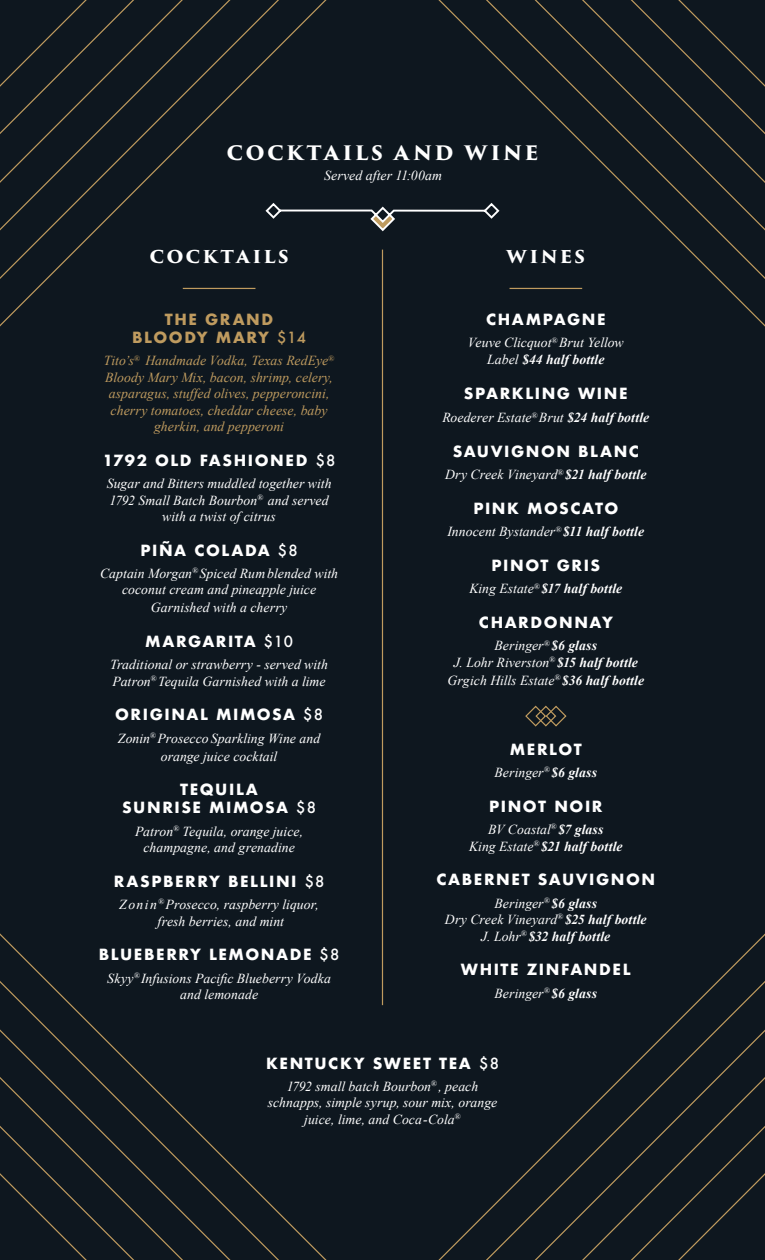
<style>
.page{position:relative;width:765px;height:1260px;background:#0e171f}
.page>*{position:absolute;margin:0;border:0;box-sizing:border-box;transform-origin:0 0}
.t1{font:700 22.5px "Trajan Pro 3";letter-spacing:.105em;color:#fff}
.t2{font:700 20px "Trajan Pro 3";letter-spacing:.105em;color:#fff}
.t3{font:700 15px "Futura";letter-spacing:.105em;color:#fff}
.t4{font:700 15px "Futura";letter-spacing:.1em;color:#bf9b5f}
.t5{font:italic 13.75px/16.5px "Times New Roman";letter-spacing:.005em;color:#fff;text-align:center}
.t6{font:italic 13.75px/16.5px "Times New Roman";letter-spacing:.005em;color:#bf9b5f;text-align:center}
.t7{font:italic 700 13.75px "Times New Roman";letter-spacing:.005em;color:#fff}
.s1{font-weight:500}
.s2{font-weight:700}
.s3{font-weight:400}
</style>
<div class="page">
<hr style="left:382px;top:250px;width:1px;height:755px;background:#bf9b5f">
<svg style="left:264px;top:201px;width:237px;height:32px;background:#252c33"></svg>
<hr style="left:183px;top:288px;width:72px;height:1px;background:#bf9b5f">
<hr style="left:510px;top:288px;width:72px;height:1px;background:#bf9b5f">
<svg style="left:524px;top:705px;width:43px;height:22px"></svg>
<p class="t1" style="left:226px;top:135px;width:314px">COCKTAILS AND WINE</p>
<p class="t5" style="left:324px;top:167px;width:119px">Served after 11:00am</p>
<p class="t2" style="left:149px;top:241px;width:141px">COCKTAILS</p>
<p class="t2" style="left:507px;top:241px;width:80px">WINES</p>
<p class="t4" style="left:165px;top:309px;width:110px">THE GRAND</p>
<p class="t4" style="left:132px;top:327px;width:175px">BLOODY MARY <span class="s1">$14</span></p>
<p class="t6" style="left:104px;top:352px;width:232px">Tito’s<sup>®</sup> Handmade Vodka, Texas RedEye<sup>® </sup>Bloody Mary Mix, bacon, shrimp, celery, asparagus, stuffed olives, pepperoncini, cherry tomatoes, cheddar cheese, baby gherkin, and pepperoni</p>
<p class="t3" style="left:103px;top:450px;width:234px">1792 OLD FASHIONED <span class="s1">$8</span></p>
<p class="t5" style="left:107px;top:475px;width:226px">Sugar and Bitters muddled together with<br>1792 Small Batch Bourbon<sup>®</sup> and served with a twist of citrus</p>
<p class="t3" style="left:141px;top:539px;width:159px">PIÑA COLADA <span class="s1">$8</span></p>
<p class="t5" style="left:100px;top:565px;width:239px">Captain Morgan<sup>®</sup> Spiced Rum blended with coconut cream and pineapple juice</p>
<p class="t5" style="left:151px;top:599px;width:138px">Garnished with a cherry</p>
<p class="t3" style="left:145px;top:630px;width:149px">MARGARITA <span class="s1">$10</span></p>
<p class="t5" style="left:110px;top:656px;width:219px;text-align:left">Traditional or strawberry - served with<br>Patron<sup>®</sup> Tequila Garnished with a lime</p>
<p class="t3" style="left:115px;top:704px;width:209px">ORIGINAL MIMOSA <span class="s1">$8</span></p>
<p class="t5" style="left:118px;top:729px;width:204px;line-height:18px">Zonin<sup>®</sup> Prosecco Sparkling Wine and orange juice cocktail</p>
<p class="t3" style="left:180px;top:779px;width:79px">TEQUILA</p>
<p class="t3" style="left:122px;top:797px;width:195px">SUNRISE MIMOSA <span class="s1">$8</span></p>
<p class="t5" style="left:135px;top:822px;width:170px">Patron<sup>®</sup> Tequila, orange juice, champagne, and grenadine</p>
<p class="t3" style="left:114px;top:870px;width:212px">RASPBERRY BELLINI <span class="s1">$8</span></p>
<p class="t5" style="left:119px;top:896px;width:201px">Zonin<sup>®</sup> Prosecco, raspberry liquor, fresh berries, and mint</p>
<p class="t3" style="left:99px;top:944px;width:242px">BLUEBERRY LEMONADE <span class="s1">$8</span></p>
<p class="t5" style="left:107px;top:969px;width:225px">Skyy<sup>®</sup> Infusions Pacific Blueberry Vodka and lemonade</p>
<p class="t3" style="left:486px;top:309px;width:121px">CHAMPAGNE</p>
<p class="t5" style="left:468px;top:334px;width:157px">Veuve Clicquot<sup>®</sup> Brut Yellow<br>Label <span class="s2">$44 half bottle</span></p>
<p class="t3" style="left:464px;top:382px;width:165px">SPARKLING WINE</p>
<p class="t5" style="left:442px;top:409px;width:209px">Roederer Estate<sup>®</sup> Brut <span class="s2">$24 half bottle</span></p>
<p class="t3" style="left:453px;top:441px;width:188px">SAUVIGNON BLANC</p>
<p class="t5" style="left:445px;top:466px;width:203px">Dry Creek Vineyard<sup>®</sup> <span class="s2">$21 half bottle</span></p>
<p class="t3" style="left:473px;top:498px;width:146px">PINK MOSCATO</p>
<p class="t5" style="left:447px;top:523px;width:198px">Innocent Bystander<sup>®</sup> <span class="s2">$11 half bottle</span></p>
<p class="t3" style="left:492px;top:555px;width:110px">PINOT GRIS</p>
<p class="t7" style="left:469px;top:579px;width:155px"><span class="s3">King Estate</span><sup>®</sup> $17 half bottle</p>
<p class="t3" style="left:479px;top:612px;width:136px">CHARDONNAY</p>
<p class="t5" style="left:495px;top:637px;width:104px">Beringer<sup>®</sup> <span class="s2">$6 glass</span></p>
<p class="t5" style="left:454px;top:654px;width:186px">J. Lohr Riverston<sup>®</sup> <span class="s2">$15 half bottle</span></p>
<p class="t5" style="left:448px;top:672px;width:198px">Grgich Hills Estate<sup>®</sup> <span class="s2">$36 half bottle</span></p>
<p class="t3" style="left:510px;top:738px;width:74px">MERLOT</p>
<p class="t5" style="left:495px;top:764px;width:104px">Beringer<sup>®</sup> <span class="s2">$6 glass</span></p>
<p class="t3" style="left:489px;top:795px;width:115px">PINOT NOIR</p>
<p class="t5" style="left:488px;top:821px;width:117px">BV Coastal<sup>®</sup> <span class="s2">$7 glass</span></p>
<p class="t7" style="left:469px;top:836px;width:155px"><span class="s3">King Estate</span><sup>®</sup> $21 half bottle</p>
<p class="t3" style="left:436px;top:869px;width:220px">CABERNET SAUVIGNON</p>
<p class="t5" style="left:495px;top:894px;width:104px">Beringer<sup>®</sup> <span class="s2">$6 glass</span></p>
<p class="t5" style="left:445px;top:911px;width:203px">Dry Creek Vineyard<sup>®</sup> <span class="s2">$25 half bottle</span></p>
<p class="t7" style="left:481px;top:926px;width:131px"><span class="s3">J. Lohr</span><sup>®</sup> $32 half bottle</p>
<p class="t3" style="left:461px;top:959px;width:171px">WHITE ZINFANDEL</p>
<p class="t5" style="left:495px;top:984px;width:104px">Beringer<sup>®</sup> <span class="s2">$6 glass</span></p>
<p class="t3" style="left:266px;top:1052px;width:234px">KENTUCKY SWEET TEA <span class="s1">$8</span></p>
<p class="t5" style="left:268px;top:1078px;width:231px">1792 small batch Bourbon<sup>®</sup> , peach schnapps, simple syrup, sour mix, orange juice, lime, and Coca-Cola<sup>®</sup></p>
</div>
